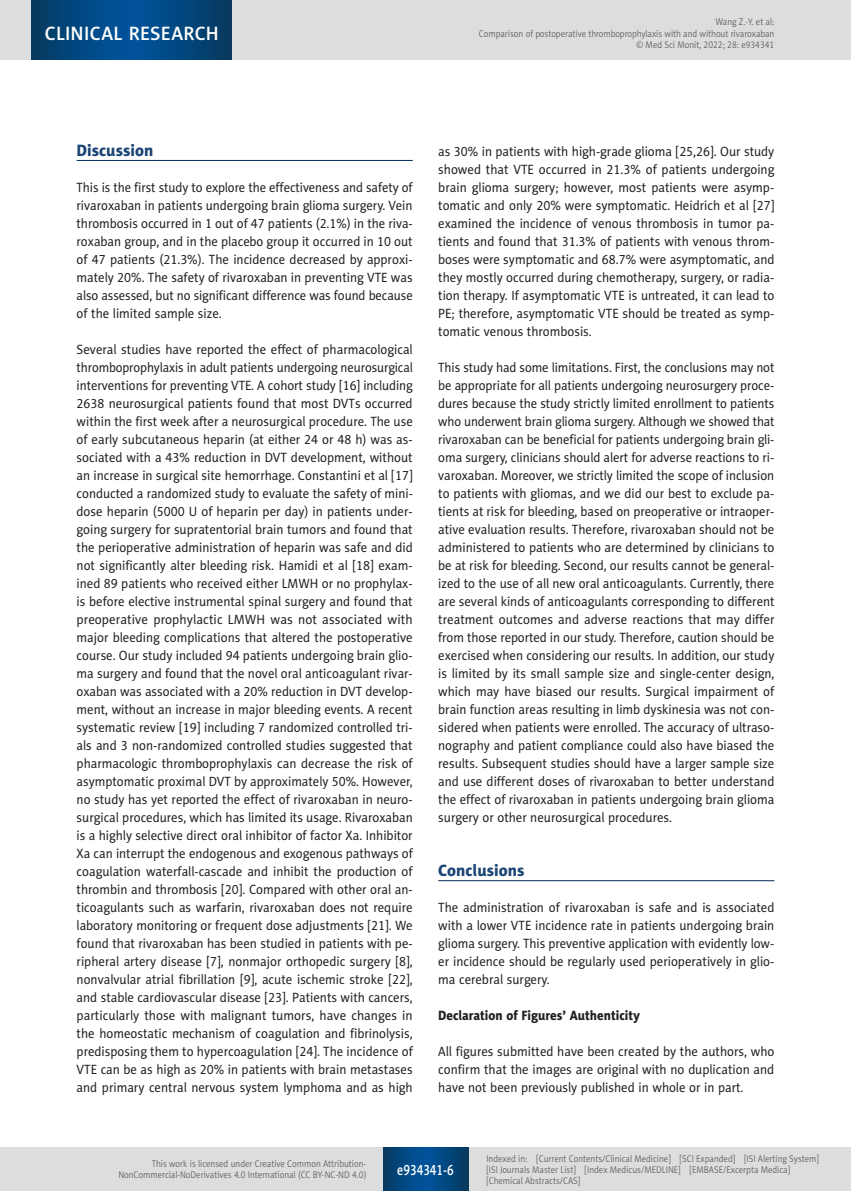
<style>
.page{position:relative;width:851px;height:1191px;background:#fff}
.page>*{position:absolute;margin:0;border:0;box-sizing:border-box;transform-origin:0 0}
.t1{font:19.5px "Naomi Sans EFN Medium";letter-spacing:.015em;color:#fff}
.MSM_Headline_1{font:16.5px "Naomi Sans EFN Heavy";color:#1a4574}
.t2{font:15px "Naomi Sans EFN Medium";color:#fff;scale:.8 1}
.MSM_Body{font:13.5px/18px "Naomi Sans EFN";color:#231f20;text-align:justify;scale:.95 1}
.MSM_Body-2{font:13.5px/18px "Naomi Sans EFN";color:#231f20;text-align:justify;scale:.94 1}
.MSM_Headline_2{font:13.5px "Naomi Sans EFN Heavy";color:#231f20;scale:.95 1}
.t3{font:9.75px/11.2px "Naomi Sans EFN Light";color:#57585a;text-align:right;scale:.9 1}
</style>
<div class="page">
<hr style="left:77px;top:160px;width:335px;height:1px;background:#00295c">
<hr style="left:438px;top:880px;width:336px;height:1px;background:#00295c">
<div style="left:0;top:1148px;width:850px;height:43px;background:#dcdddf"></div>
<svg style="left:383px;top:1147px;width:85px;height:43px;background:#02477e"></svg>
<div style="left:0;top:0;width:850px;height:60px;background:#dcdddf"></div>
<hr style="left:850px;top:0;width:1px;height:60px;background:#dcdddf">
<svg style="left:32px;top:0;width:200px;height:60px;background:#02477e"></svg>
<h1 class="t1" style="left:45px;top:22px;width:175px">CLINICAL RESEARCH</h1>
<p class="t3" style="left:478px;top:16px;width:330px">Wang Z.-Y. et al:<br>Comparison of postoperative thromboprophylaxis with and without rivaroxaban © Med Sci Monit, 2022; 28: e934341</p>
<p class="MSM_Headline_1" style="left:77px;top:140px;width:78px">Discussion</p>
<p class="MSM_Body-2" style="left:77px;top:178px;width:359px">This is the first study to explore the effectiveness and safety of rivaroxaban in patients undergoing brain glioma surgery. Vein thrombosis occurred in 1 out of 47 patients (2.1%) in the riva&shy;roxaban group, and in the placebo group it occurred in 10 out of 47 patients (21.3%). The incidence decreased by approxi&shy;mately 20%. The safety of rivaroxaban in preventing VTE was also assessed, but no significant difference was found because of the limited sample size.</p>
<p class="MSM_Body" style="left:77px;top:340px;width:355px">Several studies have reported the effect of pharmacological thromboprophylaxis in adult patients undergoing neurosurgical interventions for preventing VTE. A cohort study [16] including 2638 neurosurgical patients found that most DVTs occurred within the first week after a neurosurgical procedure. The use of early subcutaneous heparin (at either 24 or 48 h) was as&shy;sociated with a 43% reduction in DVT development, without an increase in surgical site hemorrhage. Constantini et al [17] conducted a randomized study to evaluate the safety of mini&shy;dose heparin (5000 U of heparin per day) in patients under&shy;going surgery for supratentorial brain tumors and found that the perioperative administration of heparin was safe and did not significantly alter bleeding risk. Hamidi et al [18] exam&shy;ined 89 patients who received either LMWH or no prophylax&shy;is before elective instrumental spinal surgery and found that preoperative prophylactic LMWH was not associated with major bleeding complications that altered the postoperative course. Our study included 94 patients undergoing brain glio&shy;ma surgery and found that the novel oral anticoagulant rivar&shy;oxaban was associated with a 20% reduction in DVT develop&shy;ment, without an increase in major bleeding events. A recent systematic review [19] including 7 randomized controlled tri&shy;als and 3 non-randomized controlled studies suggested that pharmacologic thromboprophylaxis can decrease the risk of asymptomatic proximal DVT by approximately 50%. However, no study has yet reported the effect of rivaroxaban in neuro&shy;surgical procedures, which has limited its usage. Rivaroxaban is a highly selective direct oral inhibitor of factor Xa. Inhibitor Xa can interrupt the endogenous and exogenous pathways of coagulation waterfall-cascade and inhibit the production of thrombin and thrombosis [20]. Compared with other oral an&shy;ticoagulants such as warfarin, rivaroxaban does not require laboratory monitoring or frequent dose adjustments [21]. We found that rivaroxaban has been studied in patients with pe&shy;ripheral artery disease [7], nonmajor orthopedic surgery [8], nonvalvular atrial fibrillation [9], acute ischemic stroke [22], and stable cardiovascular disease [23]. Patients with cancers, particularly those with malignant tumors, have changes in the homeostatic mechanism of coagulation and fibrinolysis, predisposing them to hypercoagulation [24]. The incidence of VTE can be as high as 20% in patients with brain metastases and primary central nervous system lymphoma and as high</p>
<p class="MSM_Body" style="left:438px;top:142px;width:355px">as 30% in patients with high-grade glioma [25,26]. Our study showed that VTE occurred in 21.3% of patients undergoing brain glioma surgery; however, most patients were asymp&shy;tomatic and only 20% were symptomatic. Heidrich et al [27] examined the incidence of venous thrombosis in tumor pa&shy;tients and found that 31.3% of patients with venous throm&shy;boses were symptomatic and 68.7% were asymptomatic, and they mostly occurred during chemotherapy, surgery, or radia&shy;tion therapy. If asymptomatic VTE is untreated, it can lead to PE; therefore, asymptomatic VTE should be treated as symp&shy;tomatic venous thrombosis.</p>
<p class="MSM_Body-2" style="left:438px;top:358px;width:359px">This study had some limitations. First, the conclusions may not be appropriate for all patients undergoing neurosurgery proce&shy;dures because the study strictly limited enrollment to patients who underwent brain glioma surgery. Although we showed that rivaroxaban can be beneficial for patients undergoing brain gli&shy;oma surgery, clinicians should alert for adverse reactions to ri&shy;varoxaban. Moreover, we strictly limited the scope of inclusion to patients with gliomas, and we did our best to exclude pa&shy;tients at risk for bleeding, based on preoperative or intraoper&shy;ative evaluation results. Therefore, rivaroxaban should not be administered to patients who are determined by clinicians to be at risk for bleeding. Second, our results cannot be general&shy;ized to the use of all new oral anticoagulants. Currently, there are several kinds of anticoagulants corresponding to different treatment outcomes and adverse reactions that may differ from those reported in our study. Therefore, caution should be exercised when considering our results. In addition, our study is limited by its small sample size and single-center design, which may have biased our results. Surgical impairment of brain function areas resulting in limb dyskinesia was not con&shy;sidered when patients were enrolled. The accuracy of ultraso&shy;nography and patient compliance could also have biased the results. Subsequent studies should have a larger sample size and use different doses of rivaroxaban to better understand the effect of rivaroxaban in patients undergoing brain glioma surgery or other neurosurgical procedures.</p>
<p class="MSM_Headline_1" style="left:438px;top:860px;width:88px">Conclusions</p>
<p class="MSM_Body" style="left:438px;top:898px;width:355px">The administration of rivaroxaban is safe and is associated with a lower VTE incidence rate in patients undergoing brain glioma surgery. This preventive application with evidently low&shy;er incidence should be regularly used perioperatively in glio&shy;ma cerebral surgery.</p>
<p class="MSM_Headline_2" style="left:438px;top:1007px;width:214px">Declaration of Figures’ Authenticity</p>
<p class="MSM_Body" style="left:438px;top:1042px;width:355px">All figures submitted have been created by the authors, who confirm that the images are original with no duplication and have not been previously published in whole or in part.</p>
<p class="t3" style="left:118px;top:1158px;width:277px">This work is licensed under Creative Common Attribution-<br>NonCommercial-NoDerivatives 4.0 International (CC BY-NC-ND 4.0)</p>
<p class="t2" style="left:397px;top:1160px;width:72px">e934341-6</p>
<p class="t3" style="left:486px;top:1152px;width:371px;text-align:left">Indexed in: [Current Contents/Clinical Medicine] [SCI Expanded] [ISI Alerting System] [ISI Journals Master List] [Index Medicus/MEDLINE] [EMBASE/Excerpta Medica] [Chemical Abstracts/CAS]</p>
</div>
